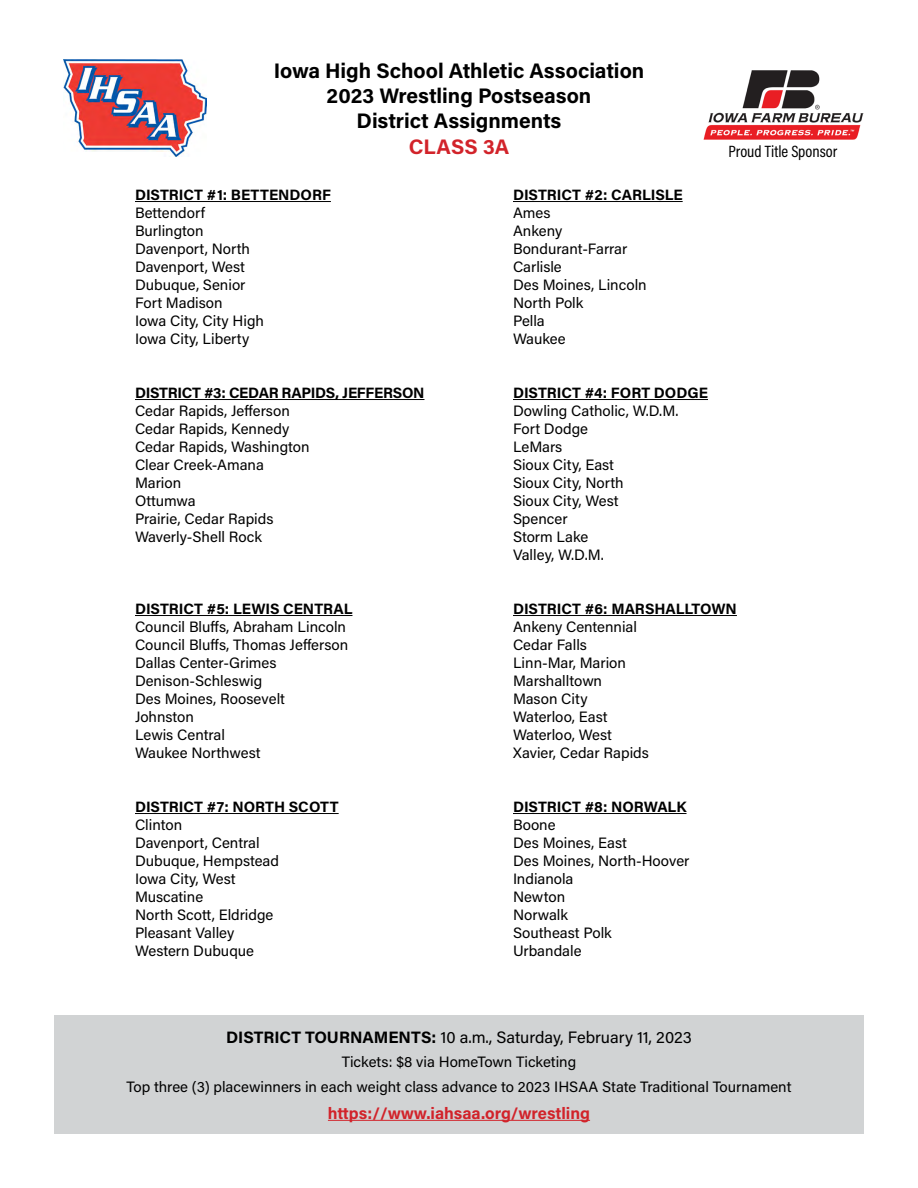
<style>
.page{position:relative;width:918px;height:1188px;background:#fff}
.page>*{position:absolute;margin:0;border:0;box-sizing:border-box;transform-origin:0 0}
.t1{font:700 21px/25.2px "Acumin Pro";color:#000;text-align:center}
.t2{font:700 21px "Acumin Pro";letter-spacing:.005em;color:#d2232a}
.t3{font:16.5px "Acumin Pro";color:#000}
.t4{font:700 16.5px "Acumin Pro";letter-spacing:-.005em;color:#d2232a}
.t5{font:16.5px "Acumin Pro Cond";color:#000}
.t6{font:15px/18px "Acumin Pro";color:#000}
.t7{font:700 15px "Acumin Pro";color:#000}
.t8{font:700 15px "Acumin Pro";letter-spacing:-.02em;color:#000}
.s1{font-weight:700}
</style>
<div class="page">
<img style="left:64px;top:59px;width:142px;height:98px">
<img style="left:703px;top:70px;width:161px;height:70px">
<hr style="left:135px;top:201px;width:196px;height:1px;background:#000">
<hr style="left:135px;top:399px;width:289px;height:1px;background:#000">
<hr style="left:135px;top:615px;width:217px;height:1px;background:#000">
<hr style="left:135px;top:813px;width:204px;height:1px;background:#000">
<hr style="left:513px;top:201px;width:170px;height:1px;background:#000">
<hr style="left:513px;top:399px;width:195px;height:1px;background:#000">
<hr style="left:513px;top:615px;width:224px;height:1px;background:#000">
<hr style="left:513px;top:813px;width:174px;height:1px;background:#000">
<div style="left:54px;top:1015px;width:810px;height:119px;background:#d1d3d4"></div>
<hr style="left:328px;top:1120px;width:262px;height:1px;background:#d2232a">
<h1 class="t1" style="left:274px;top:57px;width:372px">Iowa High School Athletic Association<br>2023 Wrestling Postseason<br>District Assignments</h1>
<h1 class="t2" style="left:409px;top:131px;width:102px">CLASS 3A</h1>
<p class="t7" style="left:135px;top:184px;width:197px">DISTRICT #1: BETTENDORF</p>
<p class="t6" style="left:135px;top:203px;width:131px">Bettendorf<br>Burlington<br>Davenport, North<br>Davenport, West<br>Dubuque, Senior<br>Fort Madison<br>Iowa City, City High<br>Iowa City, Liberty</p>
<p class="t7" style="left:513px;top:184px;width:171px">DISTRICT #2: CARLISLE</p>
<p class="t6" style="left:513px;top:203px;width:135px">Ames<br>Ankeny<br>Bondurant-Farrar<br>Carlisle<br>Des Moines, Lincoln<br>North Polk<br>Pella<br>Waukee</p>
<p class="t8" style="left:135px;top:382px;width:291px">DISTRICT #3: CEDAR RAPIDS, JEFFERSON</p>
<p class="t6" style="left:135px;top:401px;width:176px">Cedar Rapids, Jefferson<br>Cedar Rapids, Kennedy<br>Cedar Rapids, Washington<br>Clear Creek-Amana<br>Marion<br>Ottumwa<br>Prairie, Cedar Rapids<br>Waverly-Shell Rock</p>
<p class="t7" style="left:513px;top:382px;width:197px">DISTRICT #4: FORT DODGE</p>
<p class="t6" style="left:513px;top:401px;width:167px">Dowling Catholic, W.D.M.<br>Fort Dodge<br>LeMars<br>Sioux City, East<br>Sioux City, North<br>Sioux City, West<br>Spencer<br>Storm Lake<br>Valley, W.D.M.</p>
<p class="t5" style="left:729px;top:141px;width:110px">Proud Title Sponsor</p>
<p class="t7" style="left:135px;top:598px;width:219px">DISTRICT #5: LEWIS CENTRAL</p>
<p class="t6" style="left:135px;top:617px;width:215px">Council Bluffs, Abraham Lincoln<br>Council Bluffs, Thomas Jefferson<br>Dallas Center-Grimes<br>Denison-Schleswig<br>Des Moines, Roosevelt<br>Johnston<br>Lewis Central<br>Waukee Northwest</p>
<p class="t7" style="left:135px;top:796px;width:205px">DISTRICT #7: NORTH SCOTT</p>
<p class="t6" style="left:135px;top:815px;width:146px">Clinton<br>Davenport, Central<br>Dubuque, Hempstead<br>Iowa City, West<br>Muscatine<br>North Scott, Eldridge<br>Pleasant Valley<br>Western Dubuque</p>
<p class="t7" style="left:513px;top:598px;width:225px">DISTRICT #6: MARSHALLTOWN</p>
<p class="t6" style="left:513px;top:617px;width:137px">Ankeny Centennial<br>Cedar Falls<br>Linn-Mar, Marion<br>Marshalltown<br>Mason City<br>Waterloo, East<br>Waterloo, West<br>Xavier, Cedar Rapids</p>
<p class="t7" style="left:513px;top:796px;width:175px">DISTRICT #8: NORWALK</p>
<p class="t6" style="left:513px;top:815px;width:178px">Boone<br>Des Moines, East<br>Des Moines, North-Hoover<br>Indianola<br>Newton<br>Norwalk<br>Southeast Polk<br>Urbandale</p>
<p class="t3" style="left:226px;top:1025px;width:467px"><span class="s1">DISTRICT TOURNAMENTS:</span> 10 a.m., Saturday, February 11, 2023</p>
<p class="t6" style="left:127px;top:1049px;width:666px;line-height:24.8px;text-align:center">Tickets: $8 via HomeTown Ticketing<br>Top three (3) placewinners in each weight class advance to 2023 IHSAA State Traditional Tournament</p>
<p class="t4" style="left:328px;top:1101px;width:264px">https://www.iahsaa.org/wrestling</p>
</div>
